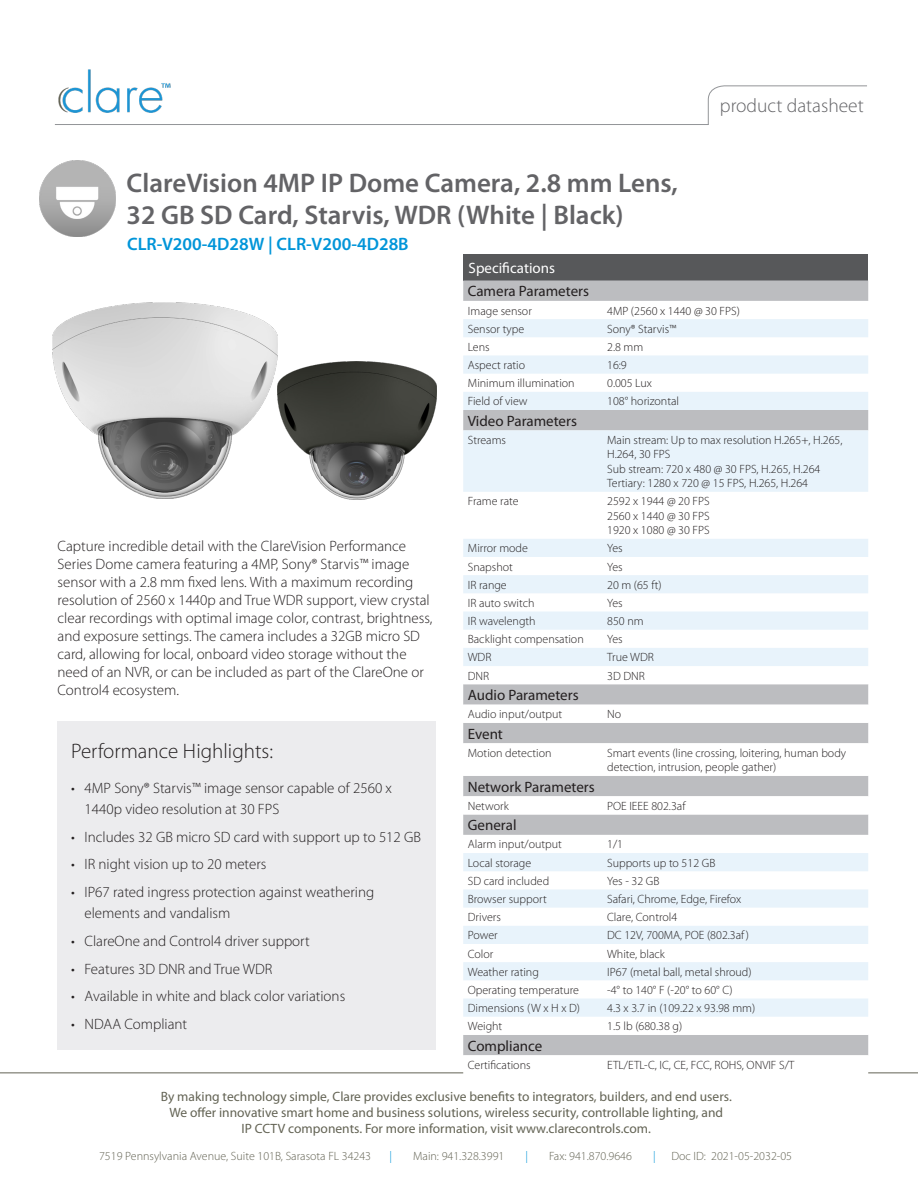
<style>
.page{position:relative;width:918px;height:1188px;background:#fff}
.page>*{position:absolute;margin:0;border:0;box-sizing:border-box;transform-origin:0 0}
.t1{font:600 27px "Myriad Pro";color:#636366}
.t2{font:300 21px "Myriad Pro";color:#231f20}
.t3{font:300 19.5px "Myriad Pro";color:#636366}
.t4{font:600 18px "Myriad Pro";color:#0095d9}
.t5{font:300 15px/18px "Myriad Pro";color:#231f20}
.t6{font:15px "Myriad Pro";color:#231f20}
.Table_Body__black{font:15px "Myriad Pro";color:#fff}
.t7{font:13.5px "Myriad Pro";color:#636354}
.Table_Body__black-2{font:300 12px/14.4px "Myriad Pro";color:#231f20}
.t8{font:300 12px "Myriad Pro";color:#636354}
.t9{font:300 12px "Myriad Pro";color:#0095d9}
</style>
<div class="page">
<hr style="left:0;top:1072px;width:918px;height:1px;background:#636354">
<img style="left:40px;top:161px;width:76px;height:75px">
<hr style="left:55px;top:124px;width:654px;height:1px;background:#939598">
<svg style="left:708px;top:85px;width:159px;height:40px"></svg>
<img style="left:58px;top:69px;width:113px;height:44px">
<div style="left:463px;top:254px;width:405px;height:27px;background:#57585a"></div>
<div style="left:463px;top:281px;width:405px;height:20px;background:#bcbdc0"></div>
<svg style="left:463px;top:1035px;width:405px;height:39px;fill:#bcbdc0"></svg>
<svg style="left:463px;top:319px;width:405px;height:698px"></svg>
<div style="left:58px;top:721px;width:378px;height:329px;background:#ececee"></div>
<img style="left:53px;top:303px;width:224px;height:195px">
<img style="left:277px;top:361px;width:159px;height:139px">
<p class="t1" style="left:127px;top:166px;width:553px">ClareVision 4MP IP Dome Camera, 2.8 mm Lens,</p>
<p class="t1" style="left:127px;top:198px;width:499px">32 GB SD Card, Starvis, WDR (White | Black)</p>
<p class="t4" style="left:127px;top:232px;width:283px">CLR-V200-4D28W | CLR-V200-4D28B</p>
<p class="t3" style="left:720px;top:94px;width:145px">product datasheet</p>
<p class="t5" style="left:58px;top:537px;width:376px">Capture incredible detail with the ClareVision Performance Series Dome camera featuring a 4MP, Sony® Starvis™ image sensor with a 2.8 mm fixed lens. With a maximum recording resolution of 2560 x 1440p and True WDR support, view crystal clear recordings with optimal image color, contrast, brightness, and exposure settings. The camera includes a 32GB micro SD card, allowing for local, onboard video storage without the need of an NVR, or can be included as part of the ClareOne or Control4 ecosystem.</p>
<p class="t2" style="left:71px;top:739px;width:203px">Performance Highlights:</p>
<p class="t5" style="left:85px;top:777px;width:309px;line-height:21px;text-indent:-14px">• 4MP Sony® Starvis™ image sensor capable of 2560 x<br>1440p video resolution at 30 FPS</p>
<p class="t5" style="left:71px;top:827px;width:352px">• Includes 32 GB micro SD card with support up to 512 GB</p>
<p class="t5" style="left:71px;top:855px;width:197px">• IR night vision up to 20 meters</p>
<p class="t5" style="left:85px;top:881px;width:291px;line-height:21px;text-indent:-14px">• IP67 rated ingress protection against weathering elements and vandalism</p>
<p class="t5" style="left:71px;top:932px;width:240px">• ClareOne and Control4 driver support</p>
<p class="t5" style="left:71px;top:959px;width:203px">• Features 3D DNR and True WDR</p>
<p class="t5" style="left:71px;top:987px;width:276px">• Available in white and black color variations</p>
<p class="t5" style="left:71px;top:1015px;width:118px">• NDAA Compliant</p>
<p class="Table_Body__black" style="left:469px;top:258px;width:88px">Specifications</p>
<p class="t6" style="left:468px;top:282px;width:123px">Camera Parameters</p>
<p class="Table_Body__black-2" style="left:468px;top:303px;width:66px">Image sensor</p>
<p class="Table_Body__black-2" style="left:607px;top:303px;width:134px">4MP (2560 x 1440 @ 30 FPS)</p>
<p class="Table_Body__black-2" style="left:468px;top:321px;width:58px">Sensor type</p>
<p class="Table_Body__black-2" style="left:607px;top:321px;width:71px">Sony® Starvis™</p>
<p class="Table_Body__black-2" style="left:468px;top:340px;width:23px">Lens</p>
<p class="Table_Body__black-2" style="left:607px;top:340px;width:38px">2.8 mm</p>
<p class="Table_Body__black-2" style="left:468px;top:358px;width:59px">Aspect ratio</p>
<p class="Table_Body__black-2" style="left:607px;top:358px;width:21px">16:9</p>
<p class="Table_Body__black-2" style="left:468px;top:376px;width:108px">Minimum illumination</p>
<p class="Table_Body__black-2" style="left:607px;top:376px;width:46px">0.005 Lux</p>
<p class="Table_Body__black-2" style="left:468px;top:394px;width:61px">Field of view</p>
<p class="Table_Body__black-2" style="left:607px;top:394px;width:73px">108° horizontal</p>
<p class="t6" style="left:468px;top:412px;width:111px">Video Parameters</p>
<p class="Table_Body__black-2" style="left:468px;top:433px;width:40px">Streams</p>
<p class="Table_Body__black-2" style="left:607px;top:433px;width:237px">Main stream: Up to max resolution H.265+, H.265, H.264, 30 FPS<br>Sub stream: 720 x 480 @ 30 FPS, H.265, H.264<br>Tertiary: 1280 x 720 @ 15 FPS, H.265, H.264</p>
<p class="Table_Body__black-2" style="left:468px;top:494px;width:52px">Frame rate</p>
<p class="Table_Body__black-2" style="left:607px;top:494px;width:104px">2592 x 1944 @ 20 FPS</p>
<p class="Table_Body__black-2" style="left:607px;top:509px;width:104px">2560 x 1440 @ 30 FPS<br>1920 x 1080 @ 30 FPS</p>
<p class="Table_Body__black-2" style="left:468px;top:541px;width:62px">Mirror mode</p>
<p class="Table_Body__black-2" style="left:607px;top:541px;width:17px">Yes</p>
<p class="Table_Body__black-2" style="left:468px;top:559px;width:47px">Snapshot</p>
<p class="Table_Body__black-2" style="left:607px;top:559px;width:17px">Yes</p>
<p class="Table_Body__black-2" style="left:468px;top:577px;width:40px">IR range</p>
<p class="Table_Body__black-2" style="left:607px;top:577px;width:56px">20 m (65 ft)</p>
<p class="Table_Body__black-2" style="left:468px;top:596px;width:68px">IR auto switch</p>
<p class="Table_Body__black-2" style="left:607px;top:596px;width:17px">Yes</p>
<p class="Table_Body__black-2" style="left:468px;top:614px;width:69px">IR wavelength</p>
<p class="Table_Body__black-2" style="left:607px;top:614px;width:38px">850 nm</p>
<p class="Table_Body__black-2" style="left:468px;top:632px;width:117px">Backlight compensation</p>
<p class="Table_Body__black-2" style="left:607px;top:632px;width:17px">Yes</p>
<p class="Table_Body__black-2" style="left:468px;top:650px;width:25px">WDR</p>
<p class="Table_Body__black-2" style="left:607px;top:650px;width:48px">True WDR</p>
<p class="Table_Body__black-2" style="left:468px;top:668px;width:23px">DNR</p>
<p class="Table_Body__black-2" style="left:607px;top:668px;width:39px">3D DNR</p>
<p class="t6" style="left:468px;top:686px;width:112px">Audio Parameters</p>
<p class="Table_Body__black-2" style="left:468px;top:707px;width:96px">Audio input/output</p>
<p class="Table_Body__black-2" style="left:607px;top:707px;width:16px">No</p>
<p class="t6" style="left:468px;top:724px;width:37px">Event</p>
<p class="Table_Body__black-2" style="left:468px;top:746px;width:85px">Motion detection</p>
<p class="Table_Body__black-2" style="left:607px;top:746px;width:241px">Smart events (line crossing, loitering, human body detection, intrusion, people gather)</p>
<p class="t6" style="left:468px;top:777px;width:128px">Network Parameters</p>
<p class="Table_Body__black-2" style="left:468px;top:799px;width:42px">Network</p>
<p class="Table_Body__black-2" style="left:607px;top:799px;width:80px">POE IEEE 802.3af</p>
<p class="t6" style="left:468px;top:816px;width:50px">General</p>
<p class="Table_Body__black-2" style="left:468px;top:837px;width:96px">Alarm input/output</p>
<p class="Table_Body__black-2" style="left:607px;top:837px;width:17px">1/1</p>
<p class="Table_Body__black-2" style="left:468px;top:855px;width:65px">Local storage</p>
<p class="Table_Body__black-2" style="left:607px;top:855px;width:110px">Supports up to 512 GB</p>
<p class="Table_Body__black-2" style="left:468px;top:874px;width:83px">SD card included</p>
<p class="Table_Body__black-2" style="left:607px;top:874px;width:54px">Yes - 32 GB</p>
<p class="Table_Body__black-2" style="left:468px;top:892px;width:80px">Browser support</p>
<p class="Table_Body__black-2" style="left:607px;top:892px;width:136px">Safari, Chrome, Edge, Firefox</p>
<p class="Table_Body__black-2" style="left:468px;top:910px;width:35px">Drivers</p>
<p class="Table_Body__black-2" style="left:607px;top:910px;width:72px">Clare, Control4</p>
<p class="Table_Body__black-2" style="left:468px;top:928px;width:31px">Power</p>
<p class="Table_Body__black-2" style="left:607px;top:928px;width:143px">DC 12V, 700MA, POE (802.3af )</p>
<p class="Table_Body__black-2" style="left:468px;top:946px;width:27px">Color</p>
<p class="Table_Body__black-2" style="left:607px;top:946px;width:59px">White, black</p>
<p class="Table_Body__black-2" style="left:468px;top:964px;width:73px">Weather rating</p>
<p class="Table_Body__black-2" style="left:607px;top:964px;width:146px">IP67 (metal ball, metal shroud)</p>
<p class="Table_Body__black-2" style="left:468px;top:983px;width:113px">Operating temperature</p>
<p class="Table_Body__black-2" style="left:607px;top:983px;width:127px">-4° to 140° F (-20° to 60° C)</p>
<p class="Table_Body__black-2" style="left:468px;top:1001px;width:114px">Dimensions (W x H x D)</p>
<p class="Table_Body__black-2" style="left:607px;top:1001px;width:150px">4.3 x 3.7 in (109.22 x 93.98 mm)</p>
<p class="Table_Body__black-2" style="left:468px;top:1019px;width:36px">Weight</p>
<p class="Table_Body__black-2" style="left:607px;top:1019px;width:77px">1.5 lb (680.38 g)</p>
<p class="t6" style="left:468px;top:1036px;width:76px">Compliance</p>
<p class="Table_Body__black-2" style="left:468px;top:1058px;width:64px">Certifications</p>
<p class="Table_Body__black-2" style="left:607px;top:1058px;width:189px">ETL/ETL-C, IC, CE, FCC, ROHS, ONVIF S/T</p>
<p class="t7" style="left:161px;top:1088px;width:573px">By making technology simple, Clare provides exclusive benefits to integrators, builders, and end users.</p>
<p class="t7" style="left:169px;top:1104px;width:555px">We offer innovative smart home and business solutions, wireless security, controllable lighting, and</p>
<p class="t7" style="left:242px;top:1121px;width:411px">IP CCTV components. For more information, visit www.clarecontrols.com.</p>
<p class="t8" style="left:99px;top:1149px;width:274px">7519 Pennsylvania Avenue, Suite 101B, Sarasota FL 34243</p>
<p class="t9" style="left:390px;top:1149px;width:4px">|</p>
<p class="t8" style="left:413px;top:1149px;width:93px">Main: 941.328.3991</p>
<p class="t9" style="left:525px;top:1149px;width:4px">|</p>
<p class="t8" style="left:549px;top:1149px;width:85px">Fax: 941.870.9646</p>
<p class="t9" style="left:653px;top:1149px;width:4px">|</p>
<p class="t8" style="left:671px;top:1149px;width:122px">Doc ID: 2021-05-2032-05</p>
</div>
